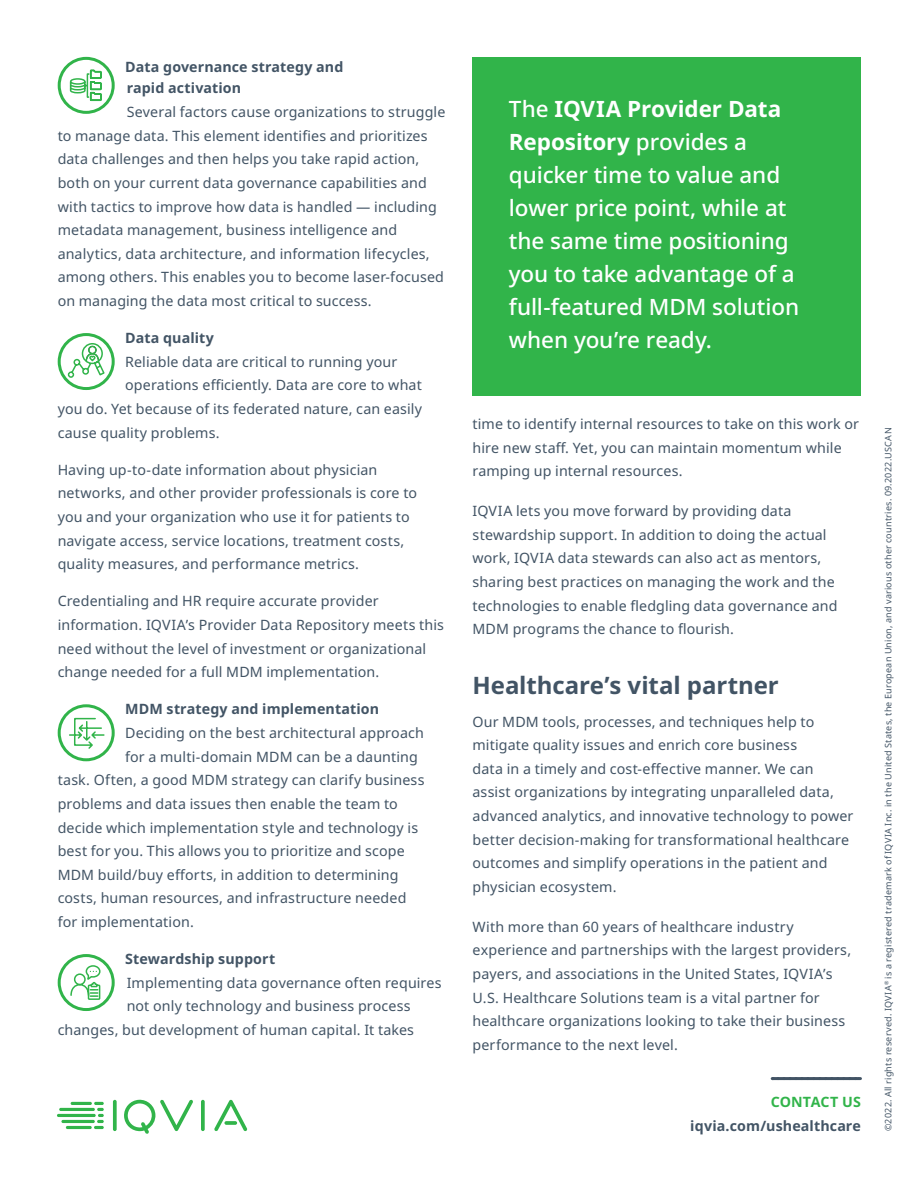
<style>
.page{position:relative;width:918px;height:1188px;background:#fff}
.page>*{position:absolute;margin:0;border:0;box-sizing:border-box;transform-origin:0 0}
.Section_heading{font:700 24px "Noto Sans";letter-spacing:-.005em;color:#425465}
.Callout_body_copy{font:500 22.5px/33px "Noto Sans";letter-spacing:-.005em;color:#fff}
.Body_copy_-_Space{font:14.25px/23.7px "Noto Sans";letter-spacing:.01em;color:#425465}
.Sub_subheading{font:700 14.25px/21px "Noto Sans";letter-spacing:.005em;color:#425465}
.t1{font:700 14.25px "Noto Sans";letter-spacing:.01em;color:#31b44a}
.t2{font:9px "Noto Sans";letter-spacing:.025em;color:#425465}
.s1{font-weight:700}
</style>
<div class="page">
<svg style="left:772px;top:1077px;width:88px;height:3px"></svg>
<svg style="left:113px;top:1100px;width:4px;height:31px"></svg>
<svg style="left:201px;top:1100px;width:4px;height:31px"></svg>
<svg style="left:124px;top:1099px;width:69px;height:35px"></svg>
<svg style="left:214px;top:1100px;width:33px;height:31px"></svg>
<hr style="left:66px;top:1126px;width:26px;height:3px;background:#31b44a;border-radius:2px">
<svg style="left:94px;top:1102px;width:10px;height:27px"></svg>
<hr style="left:61px;top:1120px;width:34px;height:3px;background:#31b44a;border-radius:2px">
<hr style="left:57px;top:1114px;width:39px;height:3px;background:#31b44a;border-radius:2px">
<hr style="left:59px;top:1108px;width:36px;height:3px;background:#31b44a;border-radius:2px">
<hr style="left:71px;top:1102px;width:21px;height:3px;background:#31b44a;border-radius:2px">
<svg style="left:59px;top:58px;width:54px;height:54px"></svg>
<div style="left:58px;top:57px;width:57px;height:57px;border:3px solid #31b44a;border-radius:50%"></div>
<svg style="left:69px;top:69px;width:33px;height:33px"></svg>
<svg style="left:59px;top:335px;width:54px;height:54px"></svg>
<div style="left:58px;top:333px;width:57px;height:57px;border:3px solid #31b44a;border-radius:50%"></div>
<svg style="left:67px;top:342px;width:39px;height:37px"></svg>
<svg style="left:59px;top:706px;width:54px;height:54px"></svg>
<div style="left:58px;top:704px;width:57px;height:57px;border:3px solid #31b44a;border-radius:50%"></div>
<svg style="left:68px;top:717px;width:37px;height:33px"></svg>
<svg style="left:59px;top:956px;width:54px;height:54px"></svg>
<div style="left:58px;top:954px;width:57px;height:57px;border:3px solid #31b44a;border-radius:50%"></div>
<svg style="left:70px;top:964px;width:31px;height:37px"></svg>
<div style="left:473px;top:57px;width:388px;height:338px;background:#31b44a"></div>
<p class="Sub_subheading" style="left:125px;top:57px;width:220px">Data governance strategy and rapid activation</p>
<p class="Body_copy_-_Space" style="left:58px;top:100px;width:389px;text-indent:69px">Several factors cause organizations to struggle to manage data. This element identifies and prioritizes data challenges and then helps you take rapid action, both on your current data governance capabilities and with tactics to improve how data is handled — including metadata management, business intelligence and analytics, data architecture, and information lifecycles, among others. This enables you to become laser-focused on managing the data most critical to success.</p>
<p class="Sub_subheading" style="left:125px;top:328px;width:90px">Data quality</p>
<p class="Body_copy_-_Space" style="left:125px;top:350px;width:274px">Reliable data are critical to running your</p>
<p class="Body_copy_-_Space" style="left:125px;top:374px;width:298px">operations efficiently. Data are core to what</p>
<p class="Body_copy_-_Space" style="left:58px;top:397px;width:366px">you do. Yet because of its federated nature, can easily</p>
<p class="Body_copy_-_Space" style="left:58px;top:421px;width:163px">cause quality problems.</p>
<p class="Body_copy_-_Space" style="left:58px;top:458px;width:361px">Having up-to-date information about physician networks, and other provider professionals is core to you and your organization who use it for patients to navigate access, service locations, treatment costs, quality measures, and performance metrics.</p>
<p class="Body_copy_-_Space" style="left:58px;top:590px;width:388px">Credentialing and HR require accurate provider information. IQVIA’s Provider Data Repository meets this need without the level of investment or organizational change needed for a full MDM implementation.</p>
<p class="Sub_subheading" style="left:125px;top:699px;width:255px">MDM strategy and implementation</p>
<p class="Body_copy_-_Space" style="left:125px;top:721px;width:300px">Deciding on the best architectural approach</p>
<p class="Body_copy_-_Space" style="left:125px;top:745px;width:294px">for a multi-domain MDM can be a daunting</p>
<p class="Body_copy_-_Space" style="left:58px;top:769px;width:368px">task. Often, a good MDM strategy can clarify business</p>
<p class="Body_copy_-_Space" style="left:58px;top:792px;width:342px">problems and data issues then enable the team to</p>
<p class="Body_copy_-_Space" style="left:58px;top:816px;width:362px">decide which implementation style and technology is</p>
<p class="Body_copy_-_Space" style="left:58px;top:840px;width:349px">best for you. This allows you to prioritize and scope</p>
<p class="Body_copy_-_Space" style="left:58px;top:863px;width:342px">MDM build/buy efforts, in addition to determining</p>
<p class="Body_copy_-_Space" style="left:58px;top:887px;width:350px">costs, human resources, and infrastructure needed</p>
<p class="Body_copy_-_Space" style="left:58px;top:910px;width:138px">for implementation.</p>
<p class="Sub_subheading" style="left:125px;top:949px;width:152px">Stewardship support</p>
<p class="Body_copy_-_Space" style="left:127px;top:971px;width:316px">Implementing data governance often requires</p>
<p class="Body_copy_-_Space" style="left:127px;top:995px;width:285px">not only technology and business process</p>
<p class="Body_copy_-_Space" style="left:58px;top:1018px;width:358px">changes, but development of human capital. It takes</p>
<p class="Callout_body_copy" style="left:509px;top:93px;width:292px">The <span class="s1">IQVIA Provider Data<br>Repository</span> provides a quicker time to value and lower price point, while at the same time positioning you to take advantage of a full-featured MDM solution when you’re ready.</p>
<p class="Body_copy_-_Space" style="left:473px;top:412px;width:388px">time to identify internal resources to take on this work or hire new staff. Yet, you can maintain momentum while ramping up internal resources.</p>
<p class="Body_copy_-_Space" style="left:473px;top:499px;width:367px">IQVIA lets you move forward by providing data stewardship support. In addition to doing the actual work, IQVIA data stewards can also act as mentors, sharing best practices on managing the work and the technologies to enable fledgling data governance and MDM programs the chance to flourish.</p>
<p class="Section_heading" style="left:473px;top:668px;width:308px">Healthcare’s vital partner</p>
<p class="Body_copy_-_Space" style="left:473px;top:710px;width:382px">Our MDM tools, processes, and techniques help to mitigate quality issues and enrich core business<br>data in a timely and cost-effective manner. We can assist organizations by integrating unparalleled data, advanced analytics, and innovative technology to power better decision-making for transformational healthcare outcomes and simplify operations in the patient and physician ecosystem.</p>
<p class="Body_copy_-_Space" style="left:473px;top:915px;width:380px">With more than 60 years of healthcare industry experience and partnerships with the largest providers, payers, and associations in the United States, IQVIA’s U.S. Healthcare Solutions team is a vital partner for healthcare organizations looking to take their business performance to the next level.</p>
<p class="t1" style="left:771px;top:1092px;width:92px">CONTACT US</p>
<p class="Sub_subheading" style="left:690px;top:1116px;width:172px">iqvia.com/ushealthcare</p>
<p class="t2" style="left:882px;top:1131px;width:705px;rotate:-90deg">©2022. All rights reserved. IQVIA<sup>®</sup> is a registered trademark of IQVIA Inc. in the United States, the European Union, and various other countries. 09.2022.USCAN</p>
</div>
